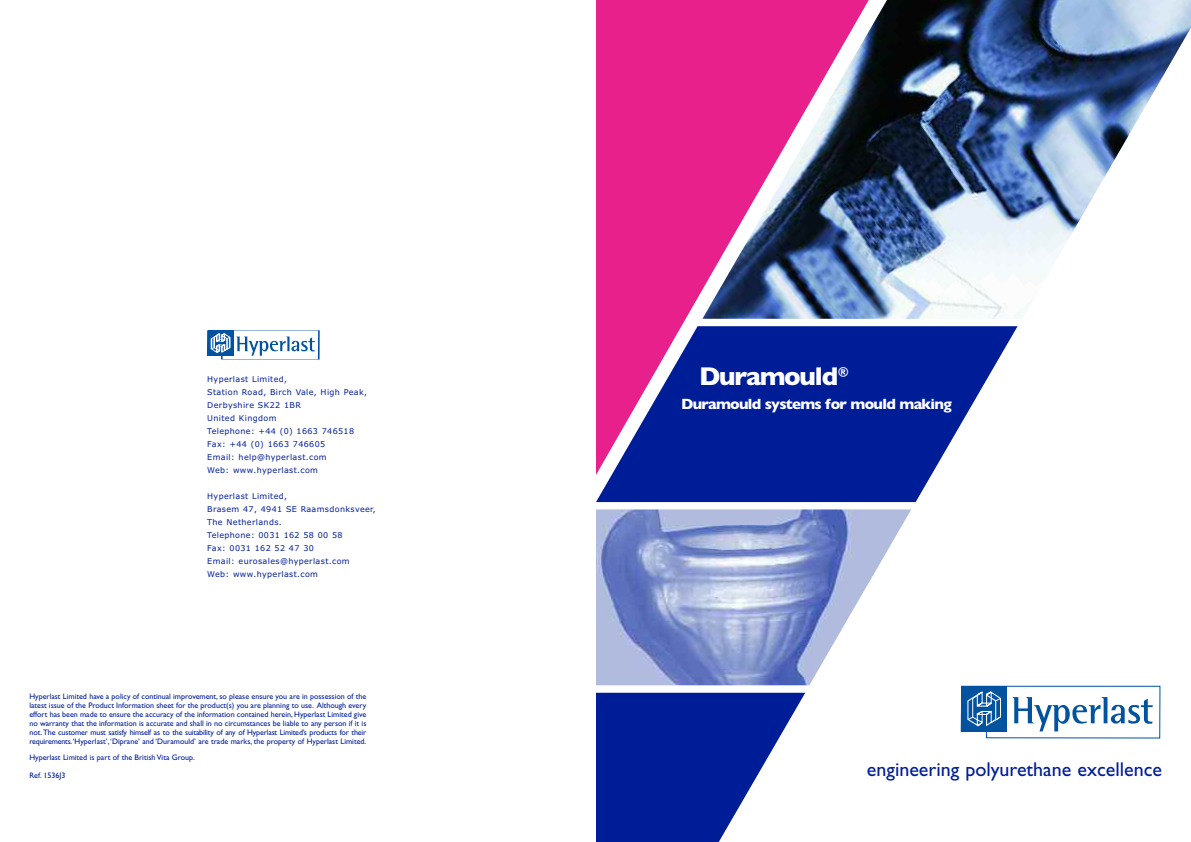
<style>
.page{position:relative;width:1191px;height:842px;background:#fff}
.page>*{position:absolute;margin:0;border:0;box-sizing:border-box;transform-origin:0 0}
.t1{font:700 26px "Gill Sans";letter-spacing:-.045em;color:#fff}
.t2{font:20px "Gill Sans";color:#001d98}
.t3{font:700 15px "Gill Sans";letter-spacing:-.05em;color:#fff}
.t4{font:8px/9px "Gill Sans";color:#001d98;text-align:justify}
.t5{font:8px/13px "Verdana";letter-spacing:.045em;color:#001d98}
</style>
<div class="page">
<img style="left:873px;top:509px;width:38px;height:66px">
<svg style="left:596px;top:0;width:277px;height:842px"></svg>
<svg style="left:596px;top:326px;width:421px;height:176px;fill:#001d98"></svg>
<img style="left:702px;top:0;width:489px;height:319px">
<svg style="left:960px;top:686px;width:200px;height:52px"></svg>
<svg style="left:207px;top:330px;width:112px;height:29px"></svg>
<p class="t5" style="left:207px;top:372px;width:161px">Hyperlast Limited,<br>Station Road, Birch Vale, High Peak,<br>Derbyshire SK22 1BR<br>United Kingdom<br>Telephone: +44 (0) 1663 746518<br>Fax: +44 (0) 1663 746605<br>Email: help@hyperlast.com<br>Web: www.hyperlast.com</p>
<p class="t5" style="left:207px;top:489px;width:170px">Hyperlast Limited,<br>Brasem 47, 4941 SE Raamsdonksveer,<br>The Netherlands.<br>Telephone: 0031 162 58 00 58<br>Fax: 0031 162 52 47 30<br>Email: eurosales@hyperlast.com<br>Web: www.hyperlast.com</p>
<p class="t4" style="left:29px;top:692px;width:338px">Hyperlast Limited have a policy of continual improvement, so please ensure you are in possession of the latest issue of the Product Information sheet for the product(s) you are planning to use. Although every effort has been made to ensure the accuracy of the information contained herein, Hyperlast Limited give no warranty that the information is accurate and shall in no circumstances be liable to any person if it is not. The customer must satisfy himself as to the suitability of any of Hyperlast Limited’s products for their requirements.‘Hyperlast’,‘Diprane’ and ‘Duramould’ are trade marks, the property of Hyperlast Limited.</p>
<p class="t4" style="left:29px;top:753px;width:167px">Hyperlast Limited is part of the British Vita Group.</p>
<p class="t4" style="left:29px;top:771px;width:38px">Ref. 1536J3</p>
<h1 class="t1" style="left:699px;top:361px;width:151px">Duramould<sup>®</sup></h1>
<h3 class="t3" style="left:681px;top:395px;width:272px">Duramould systems for mould making</h3>
<h2 class="t2" style="left:867px;top:761px;width:297px">engineering polyurethane excellence</h2>
</div>
